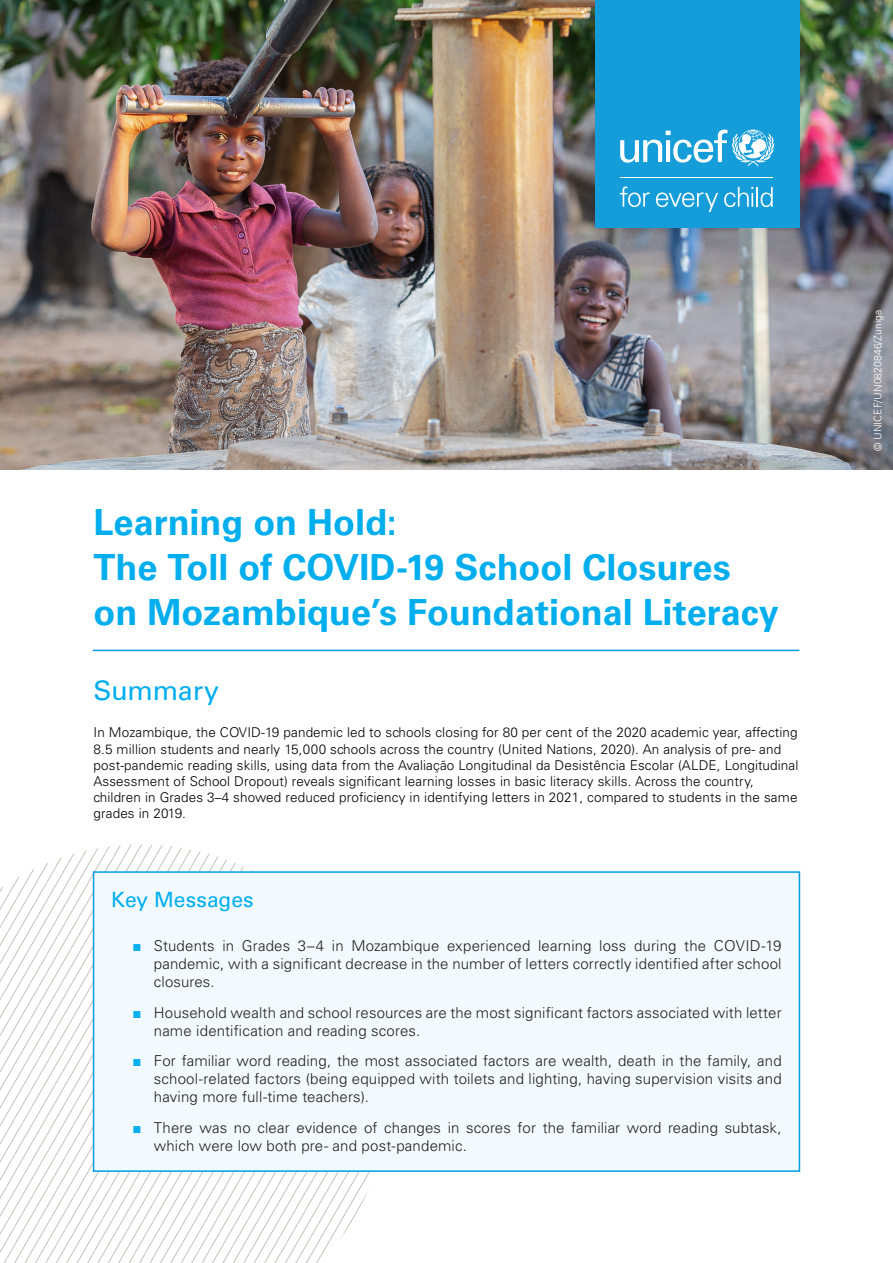
<style>
.page{position:relative;width:893px;height:1263px;background:#fff}
.page>*{position:absolute;margin:0;border:0;box-sizing:border-box;transform-origin:0 0}
.Main_Tit{font:700 36px/45px "Univers LT Std";color:#00aeee}
.Tit-1{font:27px "Univers LT Std";letter-spacing:-.01em;color:#00aeee}
.Tit-2{font:21px "Univers LT Std";color:#00aeee}
.t1{font:300 15px/18px "Univers LT Std";letter-spacing:.01em;color:#231f20;text-align:justify}
.Body_text_Box{font:300 13.5px/16.2px "Univers LT Std";letter-spacing:.01em;color:#000}
.t2{font:300 10.5px "Univers LT Std";color:#fff}
.s1{font-family:"Arial";font-weight:400;color:#00aeee}
</style>
<div class="page">
<img style="left:0;top:0;width:893px;height:469px">
<div style="left:595px;top:0;width:204px;height:228px;background:#159dd9"></div>
<svg style="left:620px;top:130px;width:154px;height:36px"></svg>
<hr style="left:620px;top:177px;width:153px;height:1px;background:#fff">
<svg style="left:620px;top:187px;width:30px;height:20px"></svg>
<svg style="left:656px;top:192px;width:62px;height:20px"></svg>
<svg style="left:724px;top:187px;width:29px;height:20px"></svg>
<hr style="left:756px;top:187px;width:2px;height:20px;background:#fff">
<svg style="left:761px;top:187px;width:12px;height:20px"></svg>
<hr style="left:93px;top:650px;width:706px;height:1px;background:#009fe3">
<svg style="left:0;top:844px;width:190px;height:419px"></svg>
<svg style="left:190px;top:849px;width:180px;height:414px"></svg>
<div style="left:94px;top:872px;width:705px;height:299px;background:#f2fafe"></div>
<div style="left:93px;top:871px;width:707px;height:301px;border:2px solid #009fe3"></div>
<p class="Main_Tit" style="left:94px;top:500px;width:305px">Learning on Hold:</p>
<p class="Main_Tit" style="left:94px;top:545px;width:687px">The Toll of COVID-19 School Closures on Mozambique’s Foundational Literacy</p>
<h1 class="Tit-1" style="left:94px;top:674px;width:127px">Summary</h1>
<p class="Body_text_Box" style="left:94px;top:725px;width:706px">In Mozambique, the COVID-19 pandemic led to schools closing for 80 per cent of the 2020 academic year, affecting 8.5 million students and nearly 15,000 schools across the country (United Nations, 2020). An analysis of pre- and post-pandemic reading skills, using data from the Avaliação Longitudinal da Desistência Escolar (ALDE, Longitudinal Assessment of School Dropout) reveals significant learning losses in basic literacy skills. Across the country, children in Grades 3–4 showed reduced proficiency in identifying letters in 2021, compared to students in the same grades in 2019.</p>
<h2 class="Tit-2" style="left:111px;top:887px;width:144px">Key Messages</h2>
<p class="t1" style="left:154px;top:936px;width:629px;text-indent:-21px"><span class="s1">■</span> Students in Grades 3–4 in Mozambique experienced learning loss during the COVID-19 pandemic, with a significant decrease in the number of letters correctly identified after school closures.</p>
<p class="t1" style="left:154px;top:1003px;width:629px;text-indent:-21px"><span class="s1">■</span> Household wealth and school resources are the most significant factors associated with letter name identification and reading scores.</p>
<p class="t1" style="left:154px;top:1052px;width:629px;text-indent:-21px"><span class="s1">■</span> For familiar word reading, the most associated factors are wealth, death in the family, and school-related factors (being equipped with toilets and lighting, having supervision visits and having more full-time teachers).</p>
<p class="t1" style="left:154px;top:1119px;width:629px;text-indent:-21px"><span class="s1">■</span> There was no clear evidence of changes in scores for the familiar word reading subtask, which were low both pre- and post-pandemic.</p>
<p class="t2" style="left:871px;top:451px;width:143px;rotate:-90deg">© UNICEF/UN0820846/Zuniga</p>
</div>
